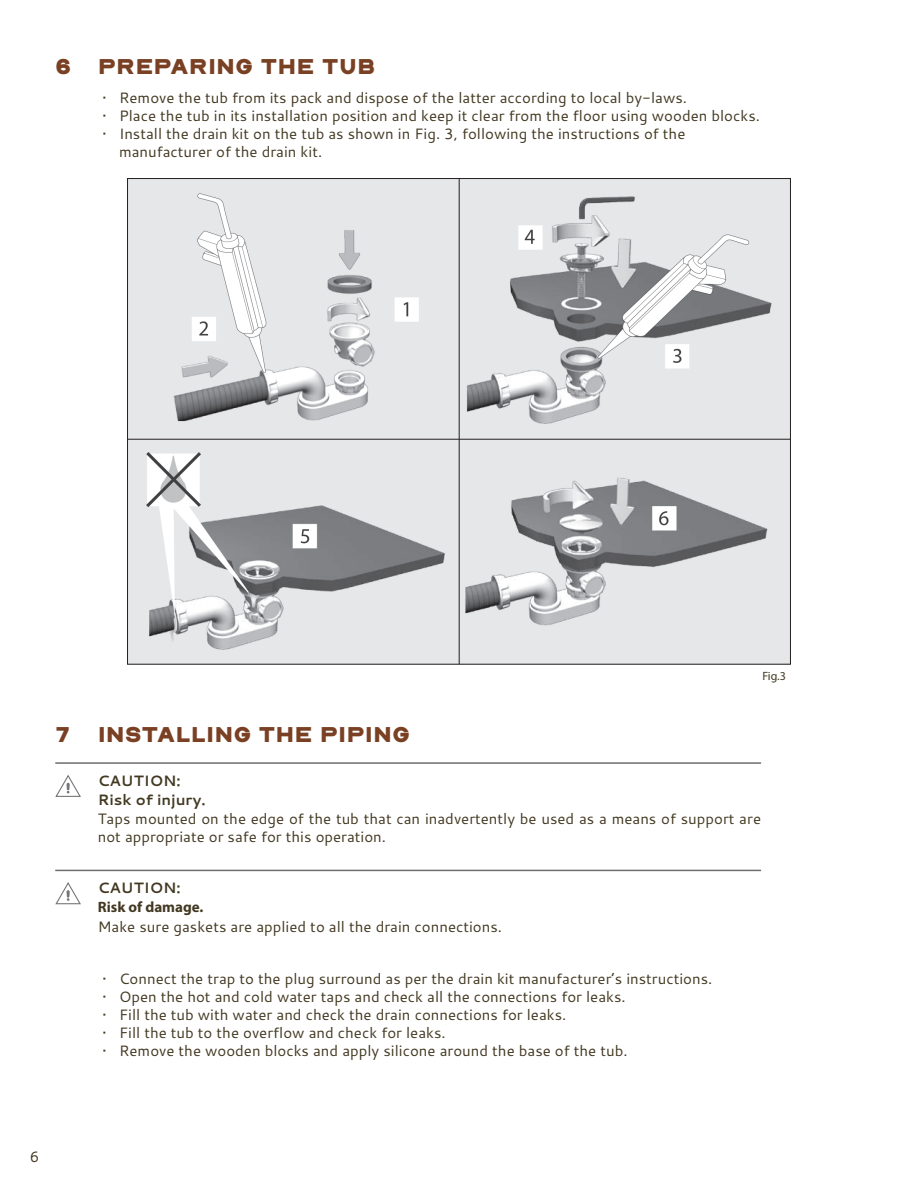
<style>
.page{position:relative;width:918px;height:1188px;background:#fff}
.page>*{position:absolute;margin:0;border:0;box-sizing:border-box;transform-origin:0 0}
.t1{font:900 22.5px "Nord";color:#794023}
.t2{font:15px/18px "Cantarell";color:#433922}
.t3{font:700 15px "Cantarell";color:#433922}
.t4{font:700 15px "Myriad Pro";color:#433922}
.t5{font:12px "Myriad Pro";color:#433922}
</style>
<div class="page">
<svg style="left:55px;top:775px;width:26px;height:22px"></svg>
<svg style="left:55px;top:882px;width:26px;height:22px"></svg>
<hr style="left:55px;top:762px;width:706px;height:2px;background:#6c6d70">
<hr style="left:55px;top:870px;width:706px;height:1px;background:#6c6d70">
<img style="left:129px;top:180px;width:660px;height:483px">
<hr style="left:459px;top:178px;width:1px;height:486px;background:#231f20">
<hr style="left:128px;top:439px;width:663px;height:1px;background:#231f20">
<p class="t1" style="left:55px;top:55px;width:18px">6</p>
<p class="t1" style="left:98px;top:55px;width:279px">PREPARING THE TUB</p>
<p class="t2" style="left:102px;top:89px;width:584px">• Remove the tub from its pack and dispose of the latter according to local by-laws.</p>
<p class="t2" style="left:102px;top:107px;width:659px">• Place the tub in its installation position and keep it clear from the floor using wooden blocks.</p>
<p class="t2" style="left:119px;top:125px;width:568px;text-indent:-17px">• Install the drain kit on the tub as shown in Fig. 3, following the instructions of the manufacturer of the drain kit.</p>
<p class="t1" style="left:55px;top:722px;width:17px">7</p>
<p class="t1" style="left:98px;top:722px;width:314px">INSTALLING THE PIPING</p>
<p class="t3" style="left:98px;top:770px;width:84px">CAUTION:</p>
<p class="t3" style="left:98px;top:789px;width:109px">Risk of injury.</p>
<p class="t5" style="left:762px;top:669px;width:25px">Fig.3</p>
<p class="t2" style="left:98px;top:809px;width:665px">Taps mounted on the edge of the tub that can inadvertently be used as a means of support are not appropriate or safe for this operation.</p>
<p class="t3" style="left:98px;top:877px;width:84px">CAUTION:</p>
<p class="t4" style="left:98px;top:898px;width:107px">Risk of damage.</p>
<p class="t2" style="left:98px;top:917px;width:403px">Make sure gaskets are applied to all the drain connections.</p>
<p class="t2" style="left:102px;top:970px;width:609px">• Connect the trap to the plug surround as per the drain kit manufacturer’s instructions.</p>
<p class="t2" style="left:102px;top:988px;width:522px">• Open the hot and cold water taps and check all the connections for leaks.</p>
<p class="t2" style="left:102px;top:1006px;width:463px">• Fill the tub with water and check the drain connections for leaks.</p>
<p class="t2" style="left:102px;top:1024px;width:345px">• Fill the tub to the overflow and check for leaks.</p>
<p class="t2" style="left:102px;top:1042px;width:524px">• Remove the wooden blocks and apply silicone around the base of the tub.</p>
<p class="t2" style="left:30px;top:1147px;width:11px">6</p>
</div>
